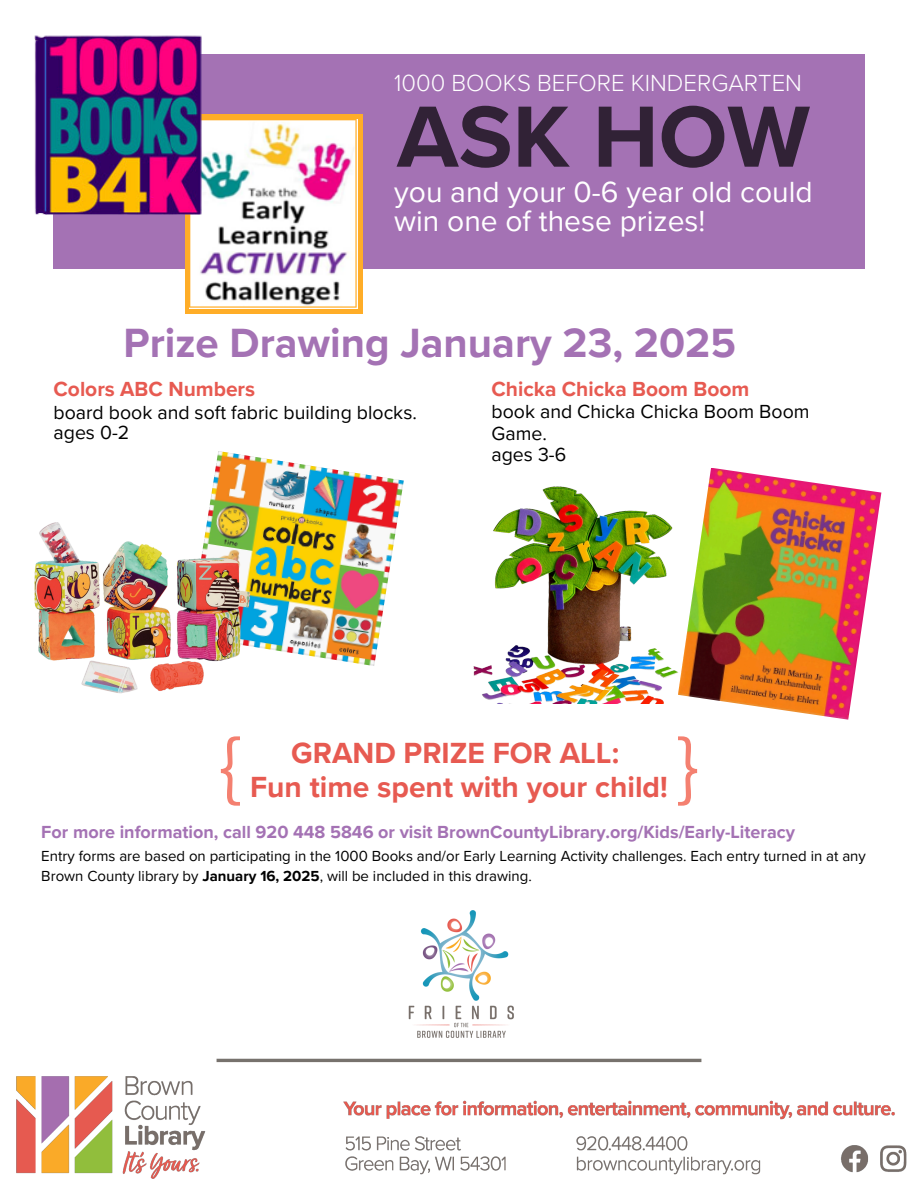
<style>
.page{position:relative;width:918px;height:1188px;background:#fff}
.page>*{position:absolute;margin:0;border:0;box-sizing:border-box;transform-origin:0 0}
.t1{font:700 90px "Proxima Nova";color:#312236}
.t2{font:700 42px "Proxima Nova";color:#a472b4}
.t3{font:30px "Proxima Nova";color:#fff}
.t4{font:700 30px/33.8px "Proxima Nova";color:#e75a51;text-align:center}
.t5{font:300 24px "Proxima Nova";color:#fff}
.t6{font:700 21px "Proxima Nova";color:#e75a51}
.t7{font:19.5px/21.3px "Proxima Nova";color:#000}
.t8{font:700 18px "Proxima Nova";color:#a472b4}
.t9{font:15px/20.2px "Proxima Nova";color:#000}
.s1{font-weight:700}
</style>
<div class="page">
<div style="left:54px;top:54px;width:810px;height:215px;background:#a472b4"></div>
<div style="left:185px;top:115px;width:177px;height:199px;background:#ffad27"></div>
<img style="left:190px;top:120px;width:167px;height:189px">
<img style="left:35px;top:35px;width:166px;height:179px">
<img style="left:16px;top:1062px;width:891px;height:117px">
<img style="left:408px;top:910px;width:106px;height:128px">
<hr style="left:217px;top:1059px;width:484px;height:3px;background:#77726d">
<svg style="left:678px;top:736px;width:19px;height:70px"></svg>
<svg style="left:221px;top:736px;width:19px;height:70px"></svg>
<img style="left:678px;top:468px;width:203px;height:252px">
<img style="left:473px;top:486px;width:205px;height:217px">
<img style="left:206px;top:451px;width:198px;height:215px">
<img style="left:35px;top:523px;width:216px;height:171px">
<h5 class="t5" style="left:394px;top:69px;width:409px">1000 BOOKS BEFORE KINDERGARTEN</h5>
<h1 class="t1" style="left:397px;top:84px;width:415px">ASK HOW</h1>
<h4 class="t3" style="left:394px;top:175px;width:420px">you and your 0-6 year old could</h4>
<h4 class="t3" style="left:394px;top:204px;width:313px">win one of these prizes!</h4>
<p class="t2" style="left:123px;top:318px;width:614px">Prize Drawing January 23, 2025</p>
<p class="t6" style="left:54px;top:376px;width:203px">Colors ABC Numbers</p>
<h2 class="t7" style="left:54px;top:402px;width:365px">board book and soft fabric building blocks.</h2>
<h6 class="t7" style="left:54px;top:422px;width:77px">ages 0-2</h6>
<p class="t6" style="left:492px;top:377px;width:259px">Chicka Chicka Boom Boom</p>
<p class="t7" style="left:492px;top:402px;width:320px">book and Chicka Chicka Boom Boom<br>Game.</p>
<p class="t7" style="left:492px;top:444px;width:76px">ages 3-6</p>
<p class="t4" style="left:250px;top:737px;width:419px">GRAND PRIZE FOR ALL:<br>Fun time spent with your child!</p>
<p class="t8" style="left:41px;top:821px;width:755px">For more information, call 920 448 5846 or visit BrownCountyLibrary.org/Kids/Early-Literacy</p>
<h6 class="t9" style="left:41px;top:846px;width:826px">Entry forms are based on participating in the 1000 Books and/or Early Learning Activity challenges. Each entry turned in at any<br>Brown County library by <span class="s1">January 16, 2025</span>, will be included in this drawing.</h6>
</div>
